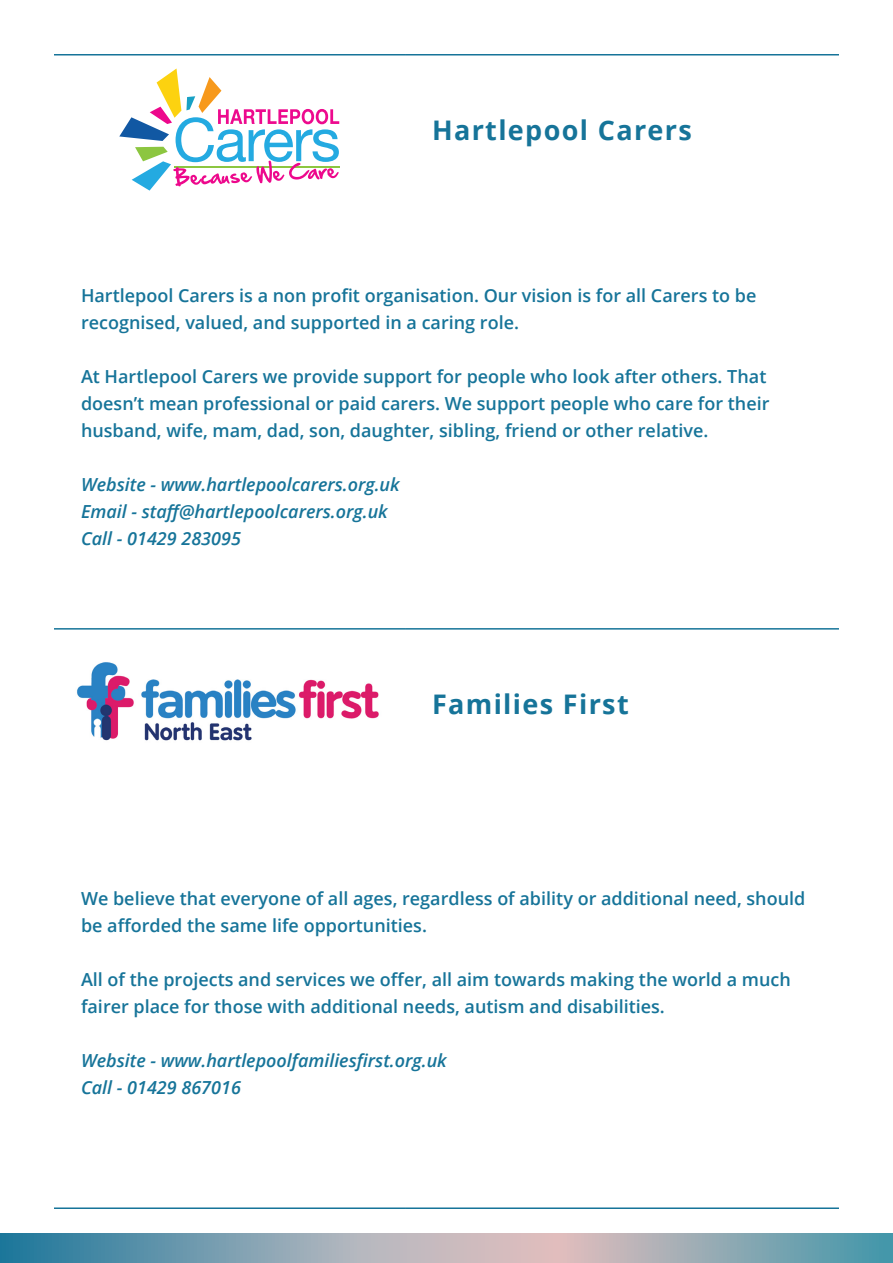
<style>
.page{position:relative;width:893px;height:1263px;background:#fff}
.page>*{position:absolute;margin:0;border:0;box-sizing:border-box;transform-origin:0 0}
.t1{font:700 27px "Open Sans";letter-spacing:.05em;color:#167499}
.Body{font:600 18px/27px "Open Sans";color:#167499}
.URL{font:italic 600 18px "Open Sans";color:#167499}
</style>
<div class="page">
<svg style="left:0;top:1233px;width:893px;height:30px;background:#8da6b3"></svg>
<hr style="left:54px;top:54px;width:351px;height:2px;background:#167499">
<hr style="left:405px;top:54px;width:434px;height:2px;background:#167499">
<hr style="left:54px;top:628px;width:351px;height:2px;background:#167499">
<hr style="left:405px;top:628px;width:434px;height:2px;background:#167499">
<hr style="left:54px;top:1207px;width:351px;height:2px;background:#167499">
<hr style="left:405px;top:1207px;width:434px;height:2px;background:#167499">
<hr style="left:174px;top:166px;width:166px;height:1px;background:#8cc640">
<svg style="left:119px;top:68px;width:220px;height:123px"></svg>
<img style="left:77px;top:662px;width:302px;height:79px">
<p class="t1" style="left:432px;top:111px;width:261px">Hartlepool Carers</p>
<p class="Body" style="left:81px;top:281px;width:677px">Hartlepool Carers is a non profit organisation. Our vision is for all Carers to be recognised, valued, and supported in a caring role.</p>
<p class="Body" style="left:81px;top:362px;width:690px">At Hartlepool Carers we provide support for people who look after others. That doesn’t mean professional or paid carers. We support people who care for their husband, wife, mam, dad, son, daughter, sibling, friend or other relative.</p>
<p class="URL" style="left:81px;top:472px;width:320px">Website - www.hartlepoolcarers.org.uk</p>
<p class="URL" style="left:81px;top:499px;width:308px">Email - staff@hartlepoolcarers.org.uk</p>
<p class="URL" style="left:81px;top:526px;width:161px">Call - 01429 283095</p>
<p class="t1" style="left:432px;top:685px;width:198px">Families First</p>
<p class="Body" style="left:81px;top:885px;width:726px">We believe that everyone of all ages, regardless of ability or additional need, should be afforded the same life opportunities.</p>
<p class="Body" style="left:81px;top:966px;width:711px">All of the projects and services we offer, all aim towards making the world a much fairer place for those with additional needs, autism and disabilities.</p>
<p class="URL" style="left:81px;top:1048px;width:367px">Website - www.hartlepoolfamiliesfirst.org.uk</p>
<p class="URL" style="left:81px;top:1075px;width:161px">Call - 01429 867016</p>
</div>
